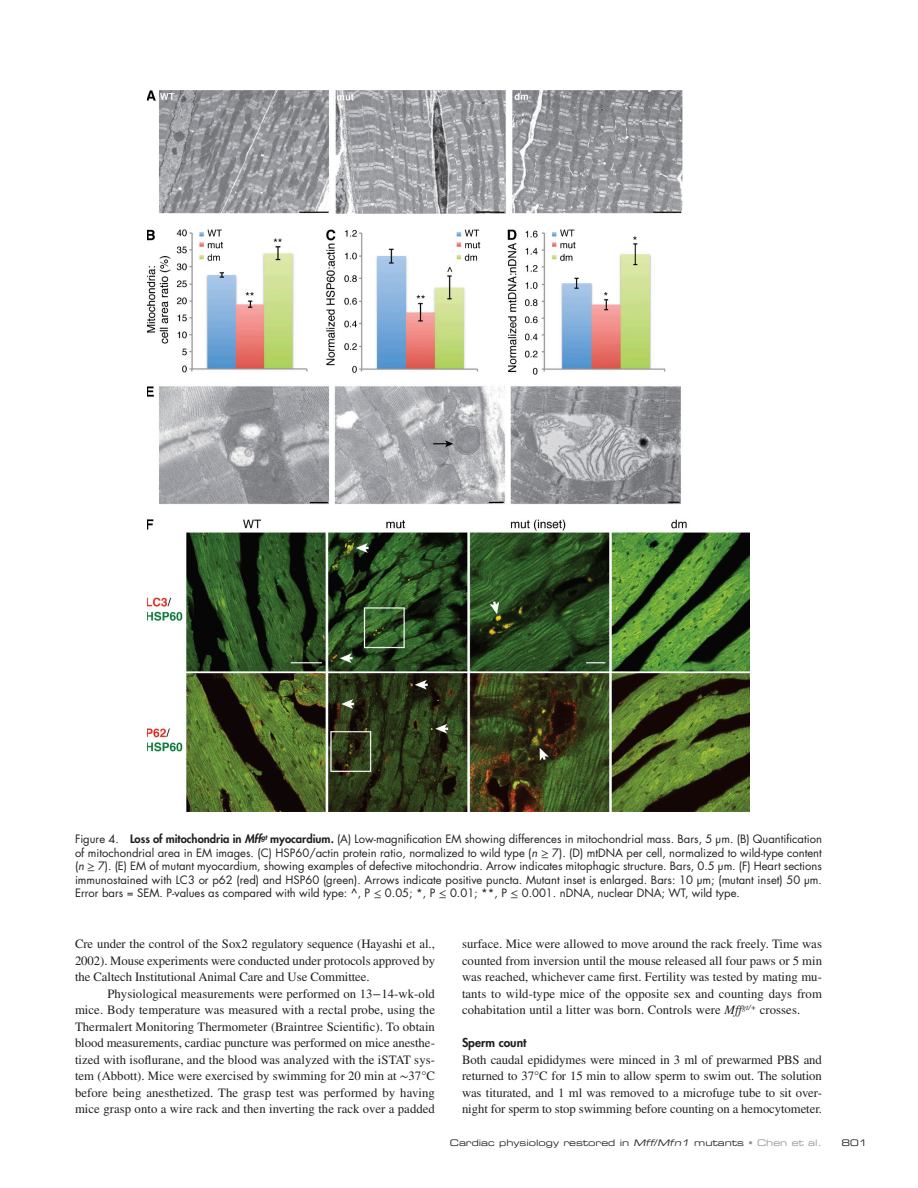
<style>
.page{position:relative;width:918px;height:1188px;background:#fff}
.page>*{position:absolute;margin:0;border:0;box-sizing:border-box;transform-origin:0 0}
.Para_TextX{font:12.75px/16.5px "Times LT Std";letter-spacing:.005em;color:#231f20;text-align:justify}
.Flush_LeftX{font:12.75px/16.5px "Times LT Std";letter-spacing:-.005em;color:#231f20;text-align:justify}
.S2m{font:800 12px "Futura Std";color:#231f20}
.fig_p{font:11.25px/13.5px "Futura Std";color:#231f20;text-align:justify}
.newRFR{font:9px "Eurostile LT Std Ex 2";color:#231f20}
.pageFolio{font:9px "Eurostile LT Std Ex 2";color:#231f20}
.s1{font-weight:800}
.s2{font-weight:800;font-style:italic}
.s3{font-style:italic}
.s4{font-family:"STIX General"}
.s5{color:#939598}
</style>
<div class="page">
<img style="left:147px;top:90px;width:603px;height:722px">
<p class="fig_p" style="left:75px;top:832px;width:749px">Figure 4. <span class="s1">Loss of mitochondria in</span> <span class="s2">Mff</span><sup>gt</sup> <span class="s1">myocardium.</span> (A) Low-magnification EM showing differences in mitochondrial mass. Bars, 5 µm. (B) Quantification of mitochondrial area in EM images. (C) HSP60/actin protein ratio, normalized to wild type (<span class="s3">n</span> <span class="s4">≥</span> 7). (D) mtDNA per cell, normalized to wild-type content (<span class="s3">n</span> <span class="s4">≥</span> 7). (E) EM of mutant myocardium, showing examples of defective mitochondria. Arrow indicates mitophagic structure. Bars, 0.5 µm. (F) Heart sections immunostained with LC3 or p62 (red) and HSP60 (green). Arrows indicate positive puncta. Mutant inset is enlarged. Bars: 10 µm; (mutant inset) 50 µm.<br>Error bars = SEM. P-values as compared with wild type: ^, P <span class="s4">≤</span> 0.05; *, P <span class="s4">≤</span> 0.01; **, P <span class="s4">≤</span> 0.001. nDNA, nuclear DNA; WT, wild type.</p>
<p class="Flush_LeftX" style="left:75px;top:935px;width:362px">Cre under the control of the Sox2 regulatory sequence (Hayashi et al., 2002). Mouse experiments were conducted under protocols approved by the Caltech Institutional Animal Care and Use Committee.</p>
<p class="Para_TextX" style="left:75px;top:985px;width:362px;text-indent:32px">Physiological measurements were performed on 13<span class="s4">−</span>14-wk-old mice. Body temperature was measured with a rectal probe, using the Thermalert Monitoring Thermometer (Braintree Scientific). To obtain blood measurements, cardiac puncture was performed on mice anesthe&shy;tized with isoflurane, and the blood was analyzed with the iSTAT sys&shy;tem (Abbott). Mice were exercised by swimming for 20 min at <span class="s4">∼</span>37°C before being anesthetized. The grasp test was performed by having mice grasp onto a wire rack and then inverting the rack over a padded</p>
<p class="Para_TextX" style="left:462px;top:935px;width:362px">surface. Mice were allowed to move around the rack freely. Time was counted from inversion until the mouse released all four paws or 5 min was reached, whichever came first. Fertility was tested by mating mu&shy;tants to wild-type mice of the opposite sex and counting days from cohabitation until a litter was born. Controls were <span class="s3">Mff</span><sup>gt/+</sup> crosses.</p>
<p class="S2m" style="left:462px;top:1035px;width:66px">Sperm count</p>
<p class="Flush_LeftX" style="left:462px;top:1051px;width:362px">Both caudal epididymes were minced in 3 ml of prewarmed PBS and returned to 37°C for 15 min to allow sperm to swim out. The solution was titurated, and 1 ml was removed to a microfuge tube to sit over&shy;night for sperm to stop swimming before counting on a hemocytometer.</p>
<p class="newRFR" style="left:450px;top:1136px;width:374px">Cardiac physiology restored in <span class="s3">Mff</span>/<span class="s3">Mfn1</span> mutants <span class="s5">• Chen et al.</span></p>
<p class="pageFolio" style="left:842px;top:1136px;width:28px">801</p>
</div>
